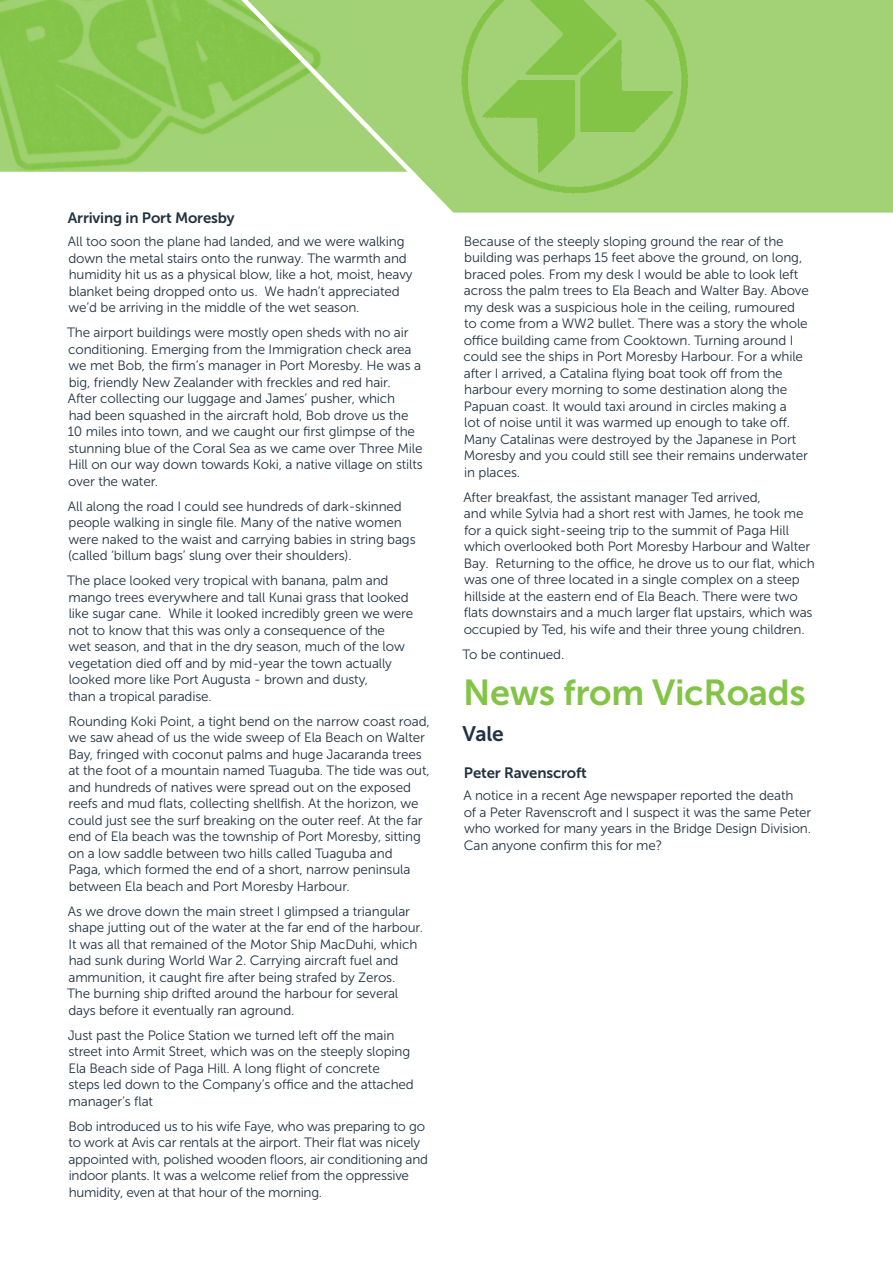
<style>
.page{position:relative;width:893px;height:1263px;background:#fff}
.page>*{position:absolute;margin:0;border:0;box-sizing:border-box;transform-origin:0 0}
.t1{font:36px "Museo Sans 700";letter-spacing:-.01em;color:#83c447}
.t2{font:21px "Museo Sans 700";color:#213242}
.t3{font:15px "Museo Sans 700";letter-spacing:-.01em;color:#213242}
.t4{font:13.5px/16.5px "Museo Sans 300";letter-spacing:-.01em;color:#213242}
</style>
<div class="page">
<svg style="left:10px;top:0;width:883px;height:213px;background:#9ace6a"></svg>
<img style="left:0;top:0;width:10px;height:172px">
<svg style="left:193px;top:0;width:267px;height:213px"></svg>
<img style="left:382px;top:0;width:371px;height:210px">
<div style="left:0;top:172px;width:146px;height:40px;background:#fff"></div>
<p class="t3" style="left:68px;top:210px;width:168px">Arriving in Port Moresby</p>
<p class="t4" style="left:68px;top:233px;width:346px">All too soon the plane had landed, and we were walking down the metal stairs onto the runway. The warmth and humidity hit us as a physical blow, like a hot, moist, heavy blanket being dropped onto us. We hadn’t appreciated we’d be arriving in the middle of the wet season.</p>
<p class="t4" style="left:67px;top:324px;width:357px">The airport buildings were mostly open sheds with no air conditioning. Emerging from the Immigration check area we met Bob, the firm’s manager in Port Moresby. He was a big, friendly New Zealander with freckles and red hair.<br>After collecting our luggage and James’ pusher, which<br>had been squashed in the aircraft hold, Bob drove us the 10 miles into town, and we caught our first glimpse of the stunning blue of the Coral Sea as we came over Three Mile Hill on our way down towards Koki, a native village on stilts over the water.</p>
<p class="t4" style="left:68px;top:498px;width:349px">All along the road I could see hundreds of dark-skinned people walking in single file. Many of the native women were naked to the waist and carrying babies in string bags (called ‘billum bags’ slung over their shoulders).</p>
<p class="t4" style="left:67px;top:572px;width:348px">The place looked very tropical with banana, palm and mango trees everywhere and tall Kunai grass that looked like sugar cane. While it looked incredibly green we were not to know that this was only a consequence of the<br>wet season, and that in the dry season, much of the low vegetation died off and by mid-year the town actually looked more like Port Augusta - brown and dusty,<br>than a tropical paradise.</p>
<p class="t4" style="left:68px;top:713px;width:363px">Rounding Koki Point, a tight bend on the narrow coast road, we saw ahead of us the wide sweep of Ela Beach on Walter Bay, fringed with coconut palms and huge Jacaranda trees at the foot of a mountain named Tuaguba. The tide was out, and hundreds of natives were spread out on the exposed reefs and mud flats, collecting shellfish. At the horizon, we could just see the surf breaking on the outer reef. At the far end of Ela beach was the township of Port Moresby, sitting on a low saddle between two hills called Tuaguba and<br>Paga, which formed the end of a short, narrow peninsula between Ela beach and Port Moresby Harbour.</p>
<p class="t4" style="left:67px;top:903px;width:357px">As we drove down the main street I glimpsed a triangular shape jutting out of the water at the far end of the harbour.<br>It was all that remained of the Motor Ship MacDuhi, which had sunk during World War 2. Carrying aircraft fuel and ammunition, it caught fire after being strafed by Zeros.<br>The burning ship drifted around the harbour for several days before it eventually ran aground.</p>
<p class="t4" style="left:68px;top:1027px;width:348px">Just past the Police Station we turned left off the main street into Armit Street, which was on the steeply sloping Ela Beach side of Paga Hill. A long flight of concrete<br>steps led down to the Company’s office and the attached manager’s flat</p>
<p class="t4" style="left:68px;top:1118px;width:361px">Bob introduced us to his wife Faye, who was preparing to go to work at Avis car rentals at the airport. Their flat was nicely appointed with, polished wooden floors, air conditioning and indoor plants. It was a welcome relief from the oppressive humidity, even at that hour of the morning.</p>
<p class="t4" style="left:464px;top:233px;width:347px">Because of the steeply sloping ground the rear of the building was perhaps 15 feet above the ground, on long, braced poles. From my desk I would be able to look left across the palm trees to Ela Beach and Walter Bay. Above my desk was a suspicious hole in the ceiling, rumoured to come from a WW2 bullet. There was a story the whole office building came from Cooktown. Turning around I could see the ships in Port Moresby Harbour. For a while after I arrived, a Catalina flying boat took off from the harbour every morning to some destination along the Papuan coast. It would taxi around in circles making a<br>lot of noise until it was warmed up enough to take off.<br>Many Catalinas were destroyed by the Japanese in Port Moresby and you could still see their remains underwater in places.</p>
<p class="t4" style="left:463px;top:489px;width:353px">After breakfast, the assistant manager Ted arrived,<br>and while Sylvia had a short rest with James, he took me for a quick sight-seeing trip to the summit of Paga Hill which overlooked both Port Moresby Harbour and Walter Bay. Returning to the office, he drove us to our flat, which was one of three located in a single complex on a steep hillside at the eastern end of Ela Beach. There were two flats downstairs and a much larger flat upstairs, which was occupied by Ted, his wife and their three young children.</p>
<p class="t4" style="left:463px;top:646px;width:103px">To be continued.</p>
<h1 class="t1" style="left:463px;top:673px;width:344px">News from VicRoads</h1>
<h2 class="t2" style="left:462px;top:722px;width:43px">Vale</h2>
<p class="t3" style="left:464px;top:764px;width:124px">Peter Ravenscroft</p>
<p class="t4" style="left:463px;top:788px;width:349px">A notice in a recent Age newspaper reported the death<br>of a Peter Ravenscroft and I suspect it was the same Peter who worked for many years in the Bridge Design Division.<br>Can anyone confirm this for me?</p>
</div>
